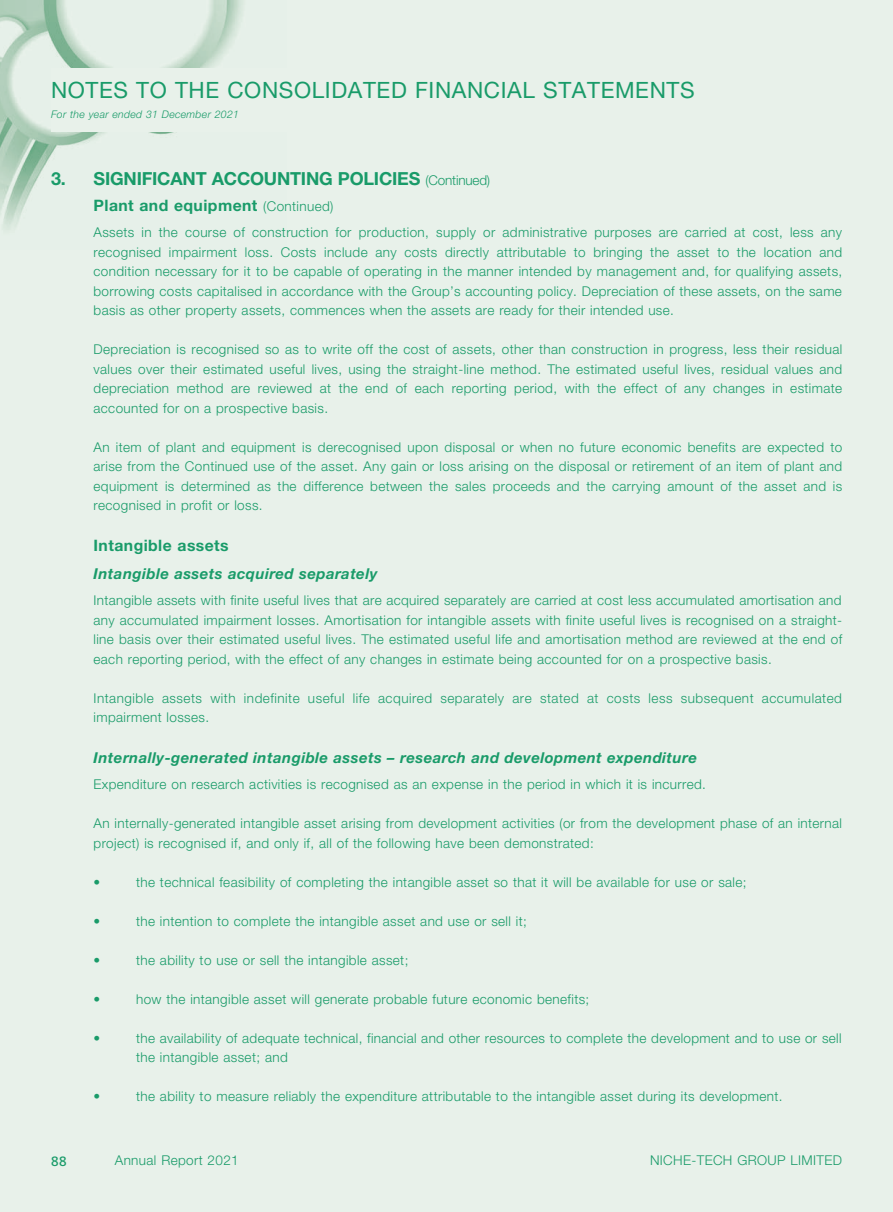
<style>
.page{position:relative;width:893px;height:1212px;background:#e8f1ea}
.page>*{position:absolute;margin:0;border:0;box-sizing:border-box;transform-origin:0 0}
.t1{font:22.5px "Helvetica Neue LT Std";letter-spacing:.03em;color:#199b69}
.t2{font:700 18px "Helvetica Neue LT Std";letter-spacing:-.01em;color:#199b69}
.t3{font:700 15.75px "Helvetica Neue LT Std";letter-spacing:.03em;color:#199b69}
.t4{font:italic 700 15px "Helvetica Neue LT Std";letter-spacing:.03em;color:#199b69}
.t5{font:300 13.5px/19.5px "Helvetica Neue LT Std";letter-spacing:.03em;color:#199b69;text-align:justify}
.t6{font:13.5px "Frutiger LT Std";color:#199b69}
.t7{font:italic 300 10.5px "Helvetica Neue LT Std";letter-spacing:.03em;color:#199b69}
.s1{font-weight:300;font-size:13.5px}
</style>
<div class="page">
<img style="left:0;top:0;width:243px;height:230px">
<div style="left:51px;top:68px;width:791px;height:64px;background:#e8f1ea"></div>
<h1 class="t1" style="left:51px;top:77px;width:645px">NOTES TO THE CONSOLIDATED FINANCIAL STATEMENTS</h1>
<p class="t7" style="left:51px;top:108px;width:190px">For the year ended 31 December 2021</p>
<h2 class="t2" style="left:51px;top:167px;width:441px">3. SIGNIFICANT ACCOUNTING POLICIES <span class="s1">(Continued)</span></h2>
<p class="t3" style="left:94px;top:196px;width:241px">Plant and equipment <span class="s1">(Continued)</span></p>
<p class="t5" style="left:94px;top:222px;width:750px">Assets in the course of construction for production, supply or administrative purposes are carried at cost, less any recognised impairment loss. Costs include any costs directly attributable to bringing the asset to the location and condition necessary for it to be capable of operating in the manner intended by management and, for qualifying assets, borrowing costs capitalised in accordance with the Group’s accounting policy. Depreciation of these assets, on the same basis as other property assets, commences when the assets are ready for their intended use.</p>
<p class="t5" style="left:94px;top:339px;width:750px">Depreciation is recognised so as to write off the cost of assets, other than construction in progress, less their residual values over their estimated useful lives, using the straight-line method. The estimated useful lives, residual values and depreciation method are reviewed at the end of each reporting period, with the effect of any changes in estimate accounted for on a prospective basis.</p>
<p class="t5" style="left:94px;top:437px;width:750px">An item of plant and equipment is derecognised upon disposal or when no future economic benefits are expected to arise from the Continued use of the asset. Any gain or loss arising on the disposal or retirement of an item of plant and equipment is determined as the difference between the sales proceeds and the carrying amount of the asset and is recognised in profit or loss.</p>
<p class="t3" style="left:94px;top:536px;width:137px">Intangible assets</p>
<p class="t4" style="left:94px;top:564px;width:285px">Intangible assets acquired separately</p>
<p class="t5" style="left:94px;top:590px;width:750px">Intangible assets with finite useful lives that are acquired separately are carried at cost less accumulated amortisation and any accumulated impairment losses. Amortisation for intangible assets with finite useful lives is recognised on a straight&shy;line basis over their estimated useful lives. The estimated useful life and amortisation method are reviewed at the end of each reporting period, with the effect of any changes in estimate being accounted for on a prospective basis.</p>
<p class="t5" style="left:94px;top:688px;width:750px">Intangible assets with indefinite useful life acquired separately are stated at costs less subsequent accumulated impairment losses.</p>
<p class="t4" style="left:94px;top:748px;width:605px">Internally-generated intangible assets – research and development expenditure</p>
<p class="t5" style="left:94px;top:774px;width:614px">Expenditure on research activities is recognised as an expense in the period in which it is incurred.</p>
<p class="t5" style="left:94px;top:813px;width:750px">An internally-generated intangible asset arising from development activities (or from the development phase of an internal project) is recognised if, and only if, all of the following have been demonstrated:</p>
<p class="t5" style="left:94px;top:872px;width:8px">•</p>
<p class="t5" style="left:136px;top:872px;width:612px">the technical feasibility of completing the intangible asset so that it will be available for use or sale;</p>
<p class="t5" style="left:94px;top:911px;width:8px">•</p>
<p class="t5" style="left:136px;top:911px;width:392px">the intention to complete the intangible asset and use or sell it;</p>
<p class="t5" style="left:94px;top:950px;width:8px">•</p>
<p class="t5" style="left:136px;top:950px;width:274px">the ability to use or sell the intangible asset;</p>
<p class="t5" style="left:94px;top:989px;width:8px">•</p>
<p class="t5" style="left:136px;top:989px;width:455px">how the intangible asset will generate probable future economic benefits;</p>
<p class="t5" style="left:94px;top:1028px;width:8px">•</p>
<p class="t5" style="left:136px;top:1028px;width:707px">the availability of adequate technical, financial and other resources to complete the development and to use or sell the intangible asset; and</p>
<p class="t5" style="left:94px;top:1086px;width:8px">•</p>
<p class="t5" style="left:136px;top:1086px;width:648px">the ability to measure reliably the expenditure attributable to the intangible asset during its development.</p>
<p class="t6" style="left:51px;top:1153px;width:17px">88</p>
<p class="t5" style="left:115px;top:1150px;width:125px">Annual Report 2021</p>
<p class="t5" style="left:650px;top:1150px;width:193px">NICHE-TECH GROUP LIMITED</p>
</div>
